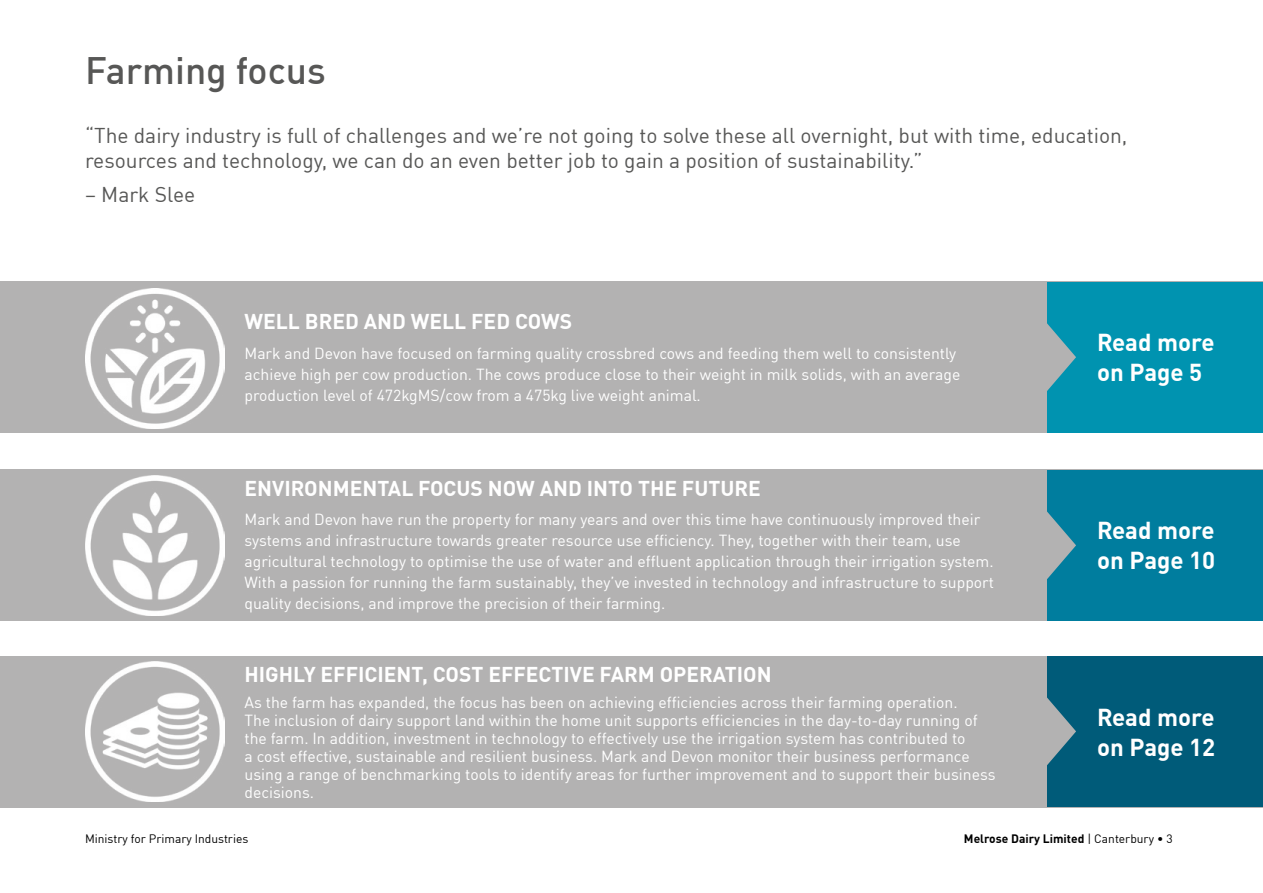
<style>
.page{position:relative;width:1263px;height:893px;background:#fff}
.page>*{position:absolute;margin:0;border:0;box-sizing:border-box;transform-origin:0 0}
.Gray_page_title{font:500 37.5px "DIN";color:#575756}
.Read_more{font:700 24px/30px "DIN";color:#fff}
.body_text{font:21px/25.2px "DIN";color:#575756}
.Heading_2_white{font:700 21px "DIN";color:#fff}
.body_text-2{font:15.75px/21px "DIN";color:#fff}
.t1{font:700 12px "DIN";color:#000}
.t2{font:12px "DIN";color:#000}
.s1{font-weight:400}
</style>
<div class="page">
<div style="left:0;top:281px;width:1263px;height:152px;background:#b3b2b2"></div>
<div style="left:0;top:469px;width:1263px;height:151px;background:#b3b2b2"></div>
<div style="left:0;top:656px;width:1263px;height:152px;background:#b3b2b2"></div>
<div style="left:1047px;top:282px;width:216px;height:150px;background:#0093b0"></div>
<svg style="left:1047px;top:323px;width:29px;height:68px"></svg>
<div style="left:1047px;top:470px;width:216px;height:150px;background:#007d9e"></div>
<svg style="left:1047px;top:511px;width:29px;height:68px"></svg>
<div style="left:1047px;top:656px;width:216px;height:150px;background:#005b79"></div>
<svg style="left:1047px;top:697px;width:29px;height:68px"></svg>
<img style="left:85px;top:288px;width:140px;height:140px">
<img style="left:85px;top:475px;width:140px;height:140px">
<img style="left:85px;top:662px;width:140px;height:139px">
<p class="Gray_page_title" style="left:85px;top:46px;width:242px">Farming focus</p>
<p class="body_text" style="left:85px;top:122px;width:1044px">“The dairy industry is full of challenges and we’re not going to solve these all overnight, but with time, education, resources and technology, we can do an even better job to gain a position of sustainability.”</p>
<p class="body_text" style="left:85px;top:181px;width:112px">– Mark Slee</p>
<p class="Heading_2_white" style="left:244px;top:308px;width:329px">WELL BRED AND WELL FED COWS</p>
<p class="body_text-2" style="left:244px;top:342px;width:717px">Mark and Devon have focused on farming quality crossbred cows and feeding them well to consistently achieve high per cow production. The cows produce close to their weight in milk solids, with an average production level of 472kgMS/cow from a 475kg live weight animal.</p>
<p class="Heading_2_white" style="left:244px;top:475px;width:518px">ENVIRONMENTAL FOCUS NOW AND INTO THE FUTURE</p>
<p class="body_text-2" style="left:244px;top:509px;width:751px">Mark and Devon have run the property for many years and over this time have continuously improved their systems and infrastructure towards greater resource use efficiency. They, together with their team, use agricultural technology to optimise the use of water and effluent application through their irrigation system.<br>With a passion for running the farm sustainably, they’ve invested in technology and infrastructure to support quality decisions, and improve the precision of their farming.</p>
<p class="Heading_2_white" style="left:244px;top:661px;width:529px">HIGHLY EFFICIENT, COST EFFECTIVE FARM OPERATION</p>
<p class="body_text-2" style="left:244px;top:693px;width:753px;line-height:18px">As the farm has expanded, the focus has been on achieving efficiencies across their farming operation.<br>The inclusion of dairy support land within the home unit supports efficiencies in the day-to-day running of the farm. In addition, investment in technology to effectively use the irrigation system has contributed to<br>a cost effective, sustainable and resilient business. Mark and Devon monitor their business performance using a range of benchmarking tools to identify areas for further improvement and to support their business decisions.</p>
<p class="Read_more" style="left:1097px;top:327px;width:119px">Read more on Page 5</p>
<p class="Read_more" style="left:1097px;top:514px;width:120px">Read more on Page 10</p>
<p class="Read_more" style="left:1097px;top:702px;width:120px">Read more on Page 12</p>
<p class="t2" style="left:85px;top:831px;width:165px">Ministry for Primary Industries</p>
<p class="t1" style="left:964px;top:830px;width:210px">Melrose Dairy Limited <span class="s1">| Canterbury • 3</span></p>
</div>
